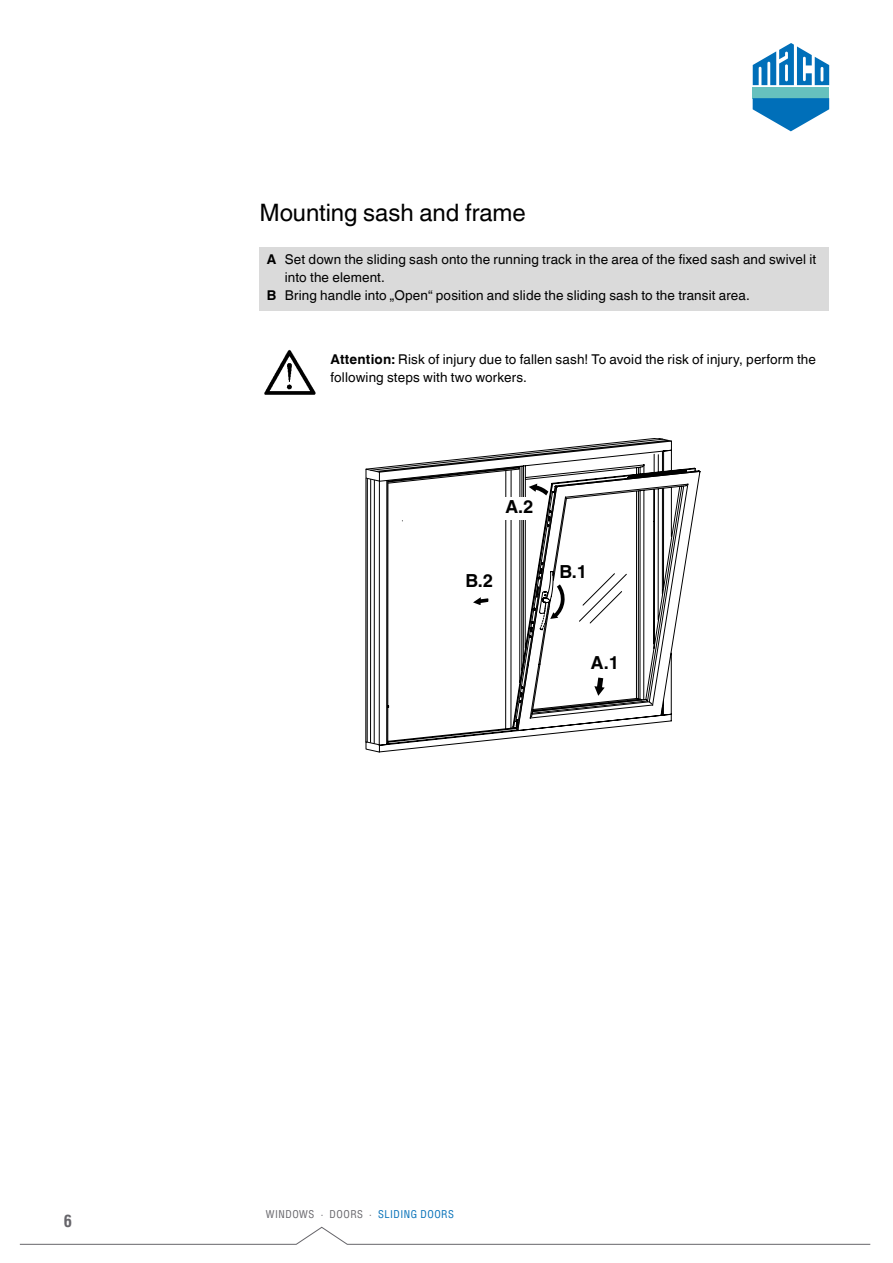
<style>
.page{position:relative;width:893px;height:1263px;background:#fff}
.page>*{position:absolute;margin:0;border:0;box-sizing:border-box;transform-origin:0 0}
.t1{font:24px "Helvetica Linotype";letter-spacing:-.005em;color:#000}
.t2{font:700 18px "Helvetica Linotype";color:#000}
.t3{font:700 condensed 16.5px "MACO Helvetica";color:#66656a}
.t4{font:13.5px/18px "Helvetica Linotype";letter-spacing:.01em;color:#000}
.t5{font:condensed 10.5px "MACO Helvetica";letter-spacing:.05em;color:#66656a}
.s1{font-weight:700}
.s2{color:#006eb7}
</style>
<div class="page">
<svg style="left:19px;top:1226px;width:852px;height:19px"></svg>
<div style="left:753px;top:87px;width:76px;height:11px;background:#66c1be"></div>
<svg style="left:753px;top:98px;width:76px;height:33px"></svg>
<svg style="left:753px;top:43px;width:76px;height:42px"></svg>
<svg style="left:366px;top:438px;width:306px;height:314px"></svg>
<svg style="left:388px;top:466px;width:299px;height:264px"></svg>
<div style="left:501px;top:497px;width:43px;height:23px;background:#fff"></div>
<img style="left:264px;top:349px;width:52px;height:46px">
<div style="left:259px;top:247px;width:570px;height:63px;background:#dadada"></div>
<h1 class="t1" style="left:259px;top:199px;width:268px">Mounting sash and frame</h1>
<p class="t4" style="left:267px;top:250px;width:551px"><span class="s1">A</span> Set down the sliding sash onto the running track in the area of the fixed sash and swivel it</p>
<p class="t4" style="left:285px;top:268px;width:101px">into the element.</p>
<p class="t4" style="left:267px;top:286px;width:485px"><span class="s1">B</span> Bring handle into „Open“ position and slide the sliding sash to the transit area.</p>
<p class="t4" style="left:331px;top:351px;width:487px"><span class="s1">Attention:</span> Risk of injury due to fallen sash! To avoid the risk of injury, perform the following steps with two workers.</p>
<h2 class="t2" style="left:505px;top:497px;width:30px">A.2</h2>
<h2 class="t2" style="left:466px;top:570px;width:29px">B.2</h2>
<h2 class="t2" style="left:559px;top:561px;width:29px">B.1</h2>
<h2 class="t2" style="left:591px;top:653px;width:30px">A.1</h2>
<p class="t3" style="left:64px;top:1210px;width:10px">6</p>
<p class="t5" style="left:266px;top:1208px;width:190px">WINDOWS · DOORS · <span class="s2">SLIDING DOORS</span></p>
</div>
